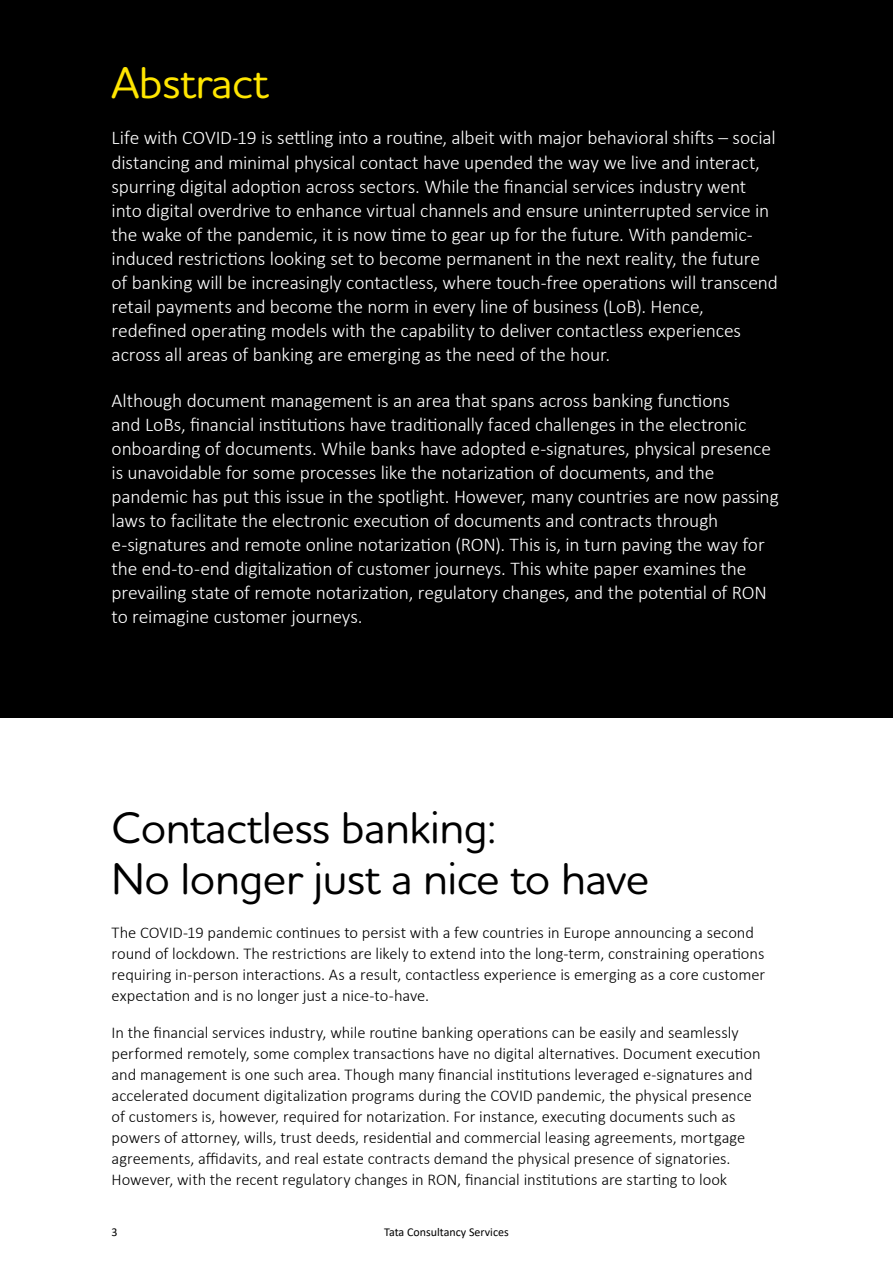
<style>
.page{position:relative;width:893px;height:1263px;background:#fff}
.page>*{position:absolute;margin:0;border:0;box-sizing:border-box;transform-origin:0 0}
.t1{font:500 45px/51px "Houschka Rounded";letter-spacing:-.01em;color:#000}
.t2{font:500 45px "Houschka Rounded";letter-spacing:-.01em;color:#ffe600}
.t3{font:300 19.5px/24px "Calibri";letter-spacing:-.01em;color:#fff}
.t4{font:300 16.5px/21px "Calibri";letter-spacing:-.005em;color:#000}
.t5{font:12px "Calibri";color:#000}
</style>
<div class="page">
<div style="left:0;top:0;width:893px;height:717px;background:#000"></div>
<h1 class="t2" style="left:112px;top:53px;width:159px">Abstract</h1>
<p class="t3" style="left:112px;top:126px;width:668px">Life with COVID-19 is settling into a routine, albeit with major behavioral shifts – social distancing and minimal physical contact have upended the way we live and interact, spurring digital adoption across sectors. While the financial services industry went into digital overdrive to enhance virtual channels and ensure uninterrupted service in the wake of the pandemic, it is now time to gear up for the future. With pandemic&shy;induced restrictions looking set to become permanent in the next reality, the future of banking will be increasingly contactless, where touch-free operations will transcend retail payments and become the norm in every line of business (LoB). Hence, redefined operating models with the capability to deliver contactless experiences across all areas of banking are emerging as the need of the hour.</p>
<p class="t3" style="left:112px;top:388px;width:669px">Although document management is an area that spans across banking functions<br>and LoBs, financial institutions have traditionally faced challenges in the electronic onboarding of documents. While banks have adopted e-signatures, physical presence is unavoidable for some processes like the notarization of documents, and the pandemic has put this issue in the spotlight. However, many countries are now passing laws to facilitate the electronic execution of documents and contracts through e-signatures and remote online notarization (RON). This is, in turn paving the way for the end-to-end digitalization of customer journeys. This white paper examines the prevailing state of remote notarization, regulatory changes, and the potential of RON to reimagine customer journeys.</p>
<h1 class="t1" style="left:112px;top:801px;width:539px">Contactless banking:<br>No longer just a nice to have</h1>
<p class="t4" style="left:112px;top:921px;width:655px">The COVID-19 pandemic continues to persist with a few countries in Europe announcing a second round of lockdown. The restrictions are likely to extend into the long-term, constraining operations requiring in-person interactions. As a result, contactless experience is emerging as a core customer expectation and is no longer just a nice-to-have.</p>
<p class="t4" style="left:112px;top:1022px;width:651px">In the financial services industry, while routine banking operations can be easily and seamlessly performed remotely, some complex transactions have no digital alternatives. Document execution and management is one such area. Though many financial institutions leveraged e-signatures and accelerated document digitalization programs during the COVID pandemic, the physical presence of customers is, however, required for notarization. For instance, executing documents such as powers of attorney, wills, trust deeds, residential and commercial leasing agreements, mortgage agreements, affidavits, and real estate contracts demand the physical presence of signatories.<br>However, with the recent regulatory changes in RON, financial institutions are starting to look</p>
<p class="t5" style="left:112px;top:1223px;width:8px">3</p>
<p class="t5" style="left:384px;top:1223px;width:126px">Tata Consultancy Services</p>
</div>
